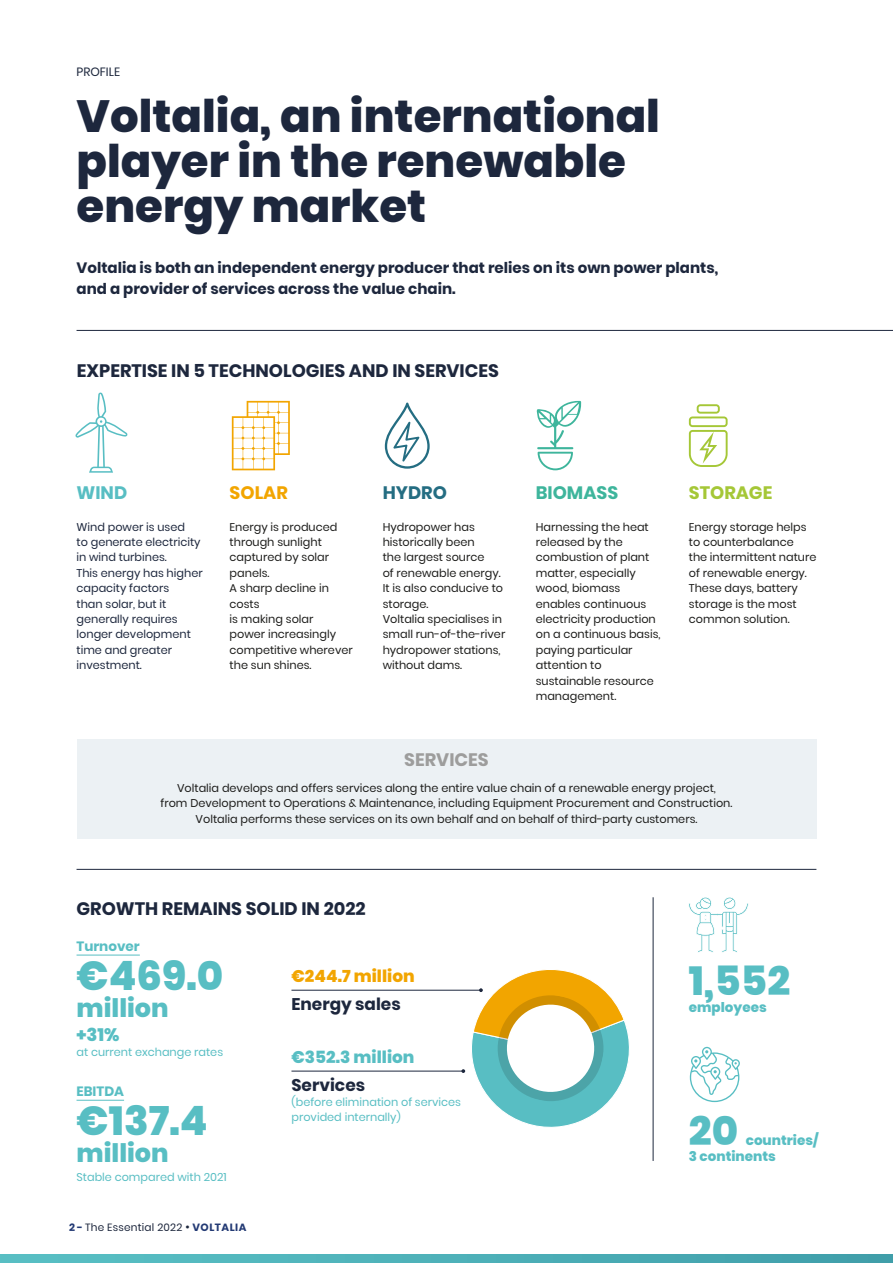
<style>
.page{position:relative;width:893px;height:1263px;background:#fff}
.page>*{position:absolute;margin:0;border:0;box-sizing:border-box;transform-origin:0 0}
.t1{font:800 45px/45px "Poppins";color:#1d273d}
.t2{font:800 40.5px "Poppins";color:#58bec3}
.t3{font:800 25.5px "Poppins";color:#58bec3}
.t4{font:700 18px "Poppins";color:#1d273d}
.t5{font:700 18px "Poppins";color:#9d9d9c}
.t6{font:700 18px "Poppins";color:#a5c737}
.t7{font:700 18px "Poppins";color:#3eb59c}
.t8{font:700 18px "Poppins";color:#246d82}
.t9{font:700 18px "Poppins";color:#f2a500}
.t10{font:700 18px "Poppins";color:#58bec3}
.t11{font:800 18px "Poppins";color:#58bec3}
.t12{font:700 16.8px "Poppins";color:#1d273d}
.t13{font:800 16.8px "Poppins";color:#f2a500}
.t14{font:800 16.8px "Poppins";color:#58bec3}
.t15{font:700 15px/21px "Poppins";color:#1d273d}
.t16{font:800 13.5px/16.5px "Poppins";color:#58bec3}
.t17{font:700 13.5px "Poppins";color:#58bec3}
.t18{font:12px "Poppins";color:#1d273d}
.t19{font:11.25px/15.5px "Poppins";color:#1d1d1b}
.t20{font:11.25px/15.5px "Poppins";color:#1d273d}
.t21{font:11.25px/15px "Poppins";color:#58bec3}
.t22{font:10.5px "Poppins";color:#1d273d}
.t23{font:10.5px "Poppins";letter-spacing:.02em;color:#1d273d}
.s1{font-weight:700;color:#233a74}
.s2{font-size:12px}
</style>
<div class="page">
<svg style="left:0;top:1254px;width:893px;height:9px;background:#4db0b7"></svg>
<div style="left:77px;top:740px;width:739px;height:99px;background:#ecf1f4"></div>
<hr style="left:77px;top:869px;width:739px;height:1px;background:#1d273d">
<hr style="left:653px;top:897px;width:1px;height:264px;background:#1d273d">
<hr style="left:77px;top:955px;width:63px;height:1px;background:#58bec3">
<hr style="left:77px;top:1100px;width:47px;height:1px;background:#58bec3">
<hr style="left:291px;top:1071px;width:172px;height:1px;background:#1d273d">
<hr style="left:291px;top:990px;width:190px;height:1px;background:#1d273d">
<svg style="left:690px;top:1047px;width:50px;height:55px"></svg>
<svg style="left:689px;top:897px;width:59px;height:55px"></svg>
<svg style="left:75px;top:392px;width:53px;height:81px"></svg>
<svg style="left:232px;top:401px;width:58px;height:69px"></svg>
<svg style="left:385px;top:403px;width:45px;height:66px"></svg>
<svg style="left:536px;top:400px;width:46px;height:70px"></svg>
<svg style="left:689px;top:404px;width:39px;height:63px"></svg>
<svg style="left:461px;top:969px;width:168px;height:158px"></svg>
<hr style="left:77px;top:330px;width:816px;height:1px;background:#1d273d">
<p class="t18" style="left:77px;top:65px;width:45px">PROFILE</p>
<h1 class="t1" style="left:77px;top:94px;width:585px">Voltalia, an international player in the renewable energy market</h1>
<h3 class="t15" style="left:77px;top:257px;width:643px">Voltalia is both an independent energy producer that relies on its own power plants, and a provider of services across the value chain.</h3>
<h3 class="t4" style="left:77px;top:360px;width:423px">EXPERTISE IN 5 TECHNOLOGIES AND IN SERVICES</h3>
<h3 class="t10" style="left:77px;top:482px;width:52px">WIND</h3>
<p class="t20" style="left:77px;top:519px;width:128px">Wind power is used<br>to generate electricity in wind turbines.<br>This energy has higher capacity factors<br>than solar, but it generally requires longer development time and greater investment.</p>
<h3 class="t9" style="left:230px;top:482px;width:60px">SOLAR</h3>
<p class="t19" style="left:230px;top:519px;width:125px">Energy is produced through sunlight captured by solar panels.<br>A sharp decline in costs<br>is making solar<br>power increasingly competitive wherever the sun shines.</p>
<h3 class="t8" style="left:383px;top:482px;width:66px">HYDRO</h3>
<p class="t19" style="left:383px;top:519px;width:124px">Hydropower has historically been<br>the largest source<br>of renewable energy.<br>It is also conducive to storage.<br>Voltalia specialises in small run-of-the-river hydropower stations, without dams.</p>
<h3 class="t7" style="left:536px;top:482px;width:84px">BIOMASS</h3>
<p class="t19" style="left:536px;top:519px;width:126px">Harnessing the heat released by the combustion of plant matter, especially wood, biomass enables continuous electricity production on a continuous basis, paying particular attention to sustainable resource management.</p>
<h3 class="t6" style="left:689px;top:482px;width:85px">STORAGE</h3>
<p class="t19" style="left:689px;top:519px;width:129px">Energy storage helps to counterbalance<br>the intermittent nature of renewable energy.<br>These days, battery storage is the most common solution.</p>
<h3 class="t5" style="left:404px;top:749px;width:86px">SERVICES</h3>
<p class="t19" style="left:161px;top:780px;width:573px;text-align:center">Voltalia develops and offers services along the entire value chain of a renewable energy project,<br>from Development to Operations &amp; Maintenance, including Equipment Procurement and Construction.<br>Voltalia performs these services on its own behalf and on behalf of third-party customers.</p>
<h3 class="t4" style="left:77px;top:898px;width:291px">GROWTH REMAINS SOLID IN 2022</h3>
<p class="t17" style="left:77px;top:938px;width:65px">Turnover</p>
<h2 class="t2" style="left:77px;top:953px;width:148px">€469.0</h2>
<h3 class="t3" style="left:77px;top:993px;width:94px">million</h3>
<h3 class="t11" style="left:77px;top:1024px;width:45px">+31%</h3>
<p class="t21" style="left:77px;top:1044px;width:148px">at current exchange rates</p>
<p class="t17" style="left:77px;top:1083px;width:49px">EBITDA</p>
<h2 class="t2" style="left:77px;top:1098px;width:133px">€137.4</h2>
<h3 class="t3" style="left:77px;top:1139px;width:94px">million</h3>
<p class="t21" style="left:77px;top:1169px;width:152px">Stable compared with 2021</p>
<h3 class="t13" style="left:291px;top:966px;width:125px">€244.7 million</h3>
<h3 class="t12" style="left:291px;top:994px;width:111px">Energy sales</h3>
<h3 class="t14" style="left:291px;top:1047px;width:125px">€352.3 million</h3>
<h3 class="t12" style="left:291px;top:1075px;width:75px">Services</h3>
<p class="t21" style="left:291px;top:1094px;width:171px">(before elimination of services provided internally)</p>
<p class="t23" style="left:69px;top:1221px;width:179px"><span class="s1">2 -</span> The Essential 2022 <span class="s2">•</span> <span class="s1">VOLTALIA</span></p>
<p class="t22" style="left:85px;top:1221px;width:259px">2022 Universal Registration Document <span class="s2">•</span> <span class="s1">VOLTALIA</span></p>
<h2 class="t2" style="left:689px;top:957px;width:103px">1,552</h2>
<p class="t16" style="left:689px;top:998px;width:79px">employees</p>
<h2 class="t2" style="left:689px;top:1107px;width:51px">20</h2>
<p class="t16" style="left:689px;top:1132px;width:131px;text-indent:57px">countries/<br>3 continents</p>
</div>
